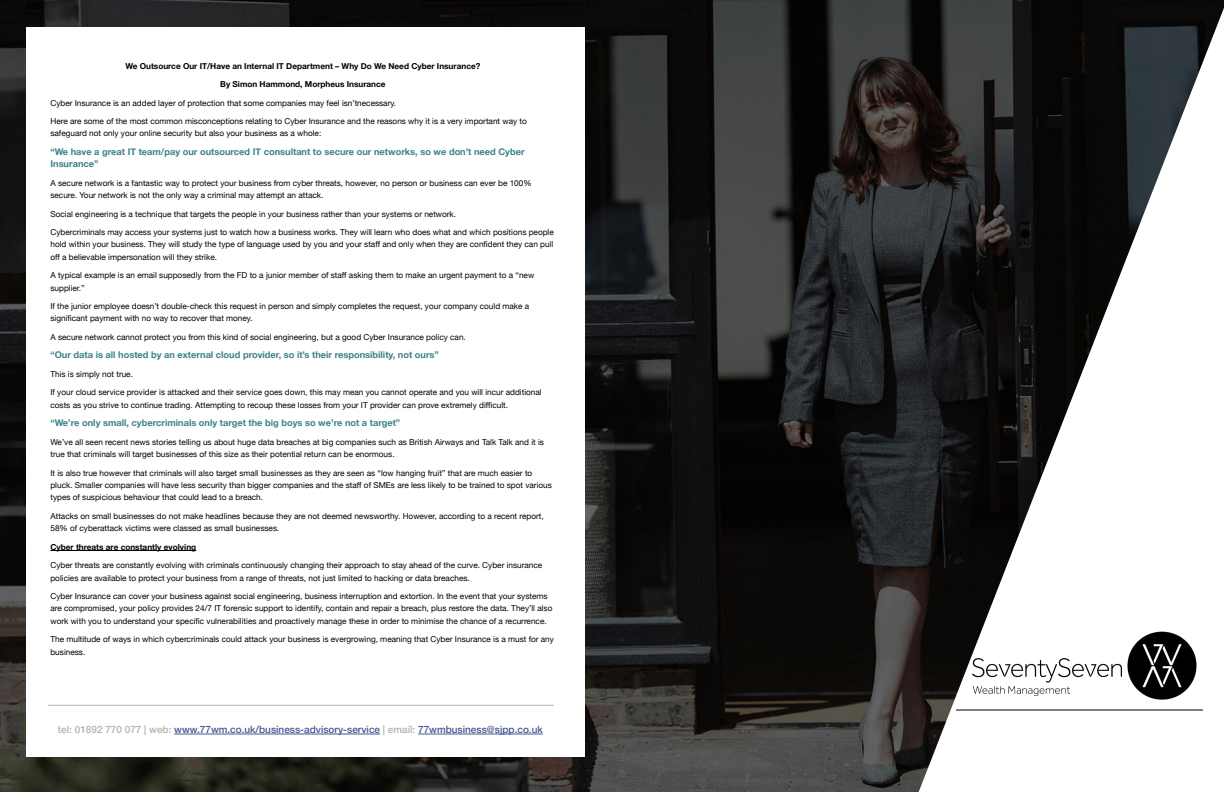
<style>
.page{position:relative;width:1224px;height:792px;background:#fff}
.page>*{position:absolute;margin:0;border:0;box-sizing:border-box;transform-origin:0 0}
.t1{font:500 10px "Helvetica Neue";color:#465792}
.t2{font:700 9.3px/12.3px "Helvetica Neue";color:#3c8287}
.t3{font:8.2px/12.3px "Helvetica Neue";color:#000}
.t4{font:700 8.2px "Helvetica Neue";color:#000}
.s1{color:#b5b1ad}
</style>
<div class="page">
<img style="left:0;top:0;width:1224px;height:792px">
<svg style="left:919px;top:8px;width:305px;height:784px"></svg>
<img style="left:1122px;top:628px;width:80px;height:74px">
<img style="left:972px;top:659px;width:149px;height:37px">
<div style="left:27px;top:27px;width:558px;height:730px;background:#fff"></div>
<hr style="left:50px;top:550px;width:146px;height:1px;background:#000">
<hr style="left:956px;top:709px;width:247px;height:1px;background:#000">
<hr style="left:174px;top:734px;width:206px;height:1px;background:#465792">
<hr style="left:418px;top:734px;width:125px;height:1px;background:#465792">
<hr style="left:48px;top:705px;width:506px;height:1px;background:#b5b1ad">
<p class="t4" style="left:125px;top:59px;width:356px">We Outsource Our IT/Have an Internal IT Department – Why Do We Need Cyber Insurance?</p>
<p class="t4" style="left:220px;top:78px;width:167px">By Simon Hammond, Morpheus Insurance</p>
<p class="t3" style="left:50px;top:97px;width:347px">Cyber Insurance is an added layer of protection that some companies may feel isn’tnecessary.</p>
<p class="t3" style="left:50px;top:115px;width:478px">Here are some of the most common misconceptions relating to Cyber Insurance and the reasons why it is a very important way to safeguard not only your online security but also your business as a whole:</p>
<p class="t2" style="left:50px;top:146px;width:476px">“We have a great IT team/pay our outsourced IT consultant to secure our networks, so we don’t need Cyber<br>Insurance”</p>
<p class="t3" style="left:50px;top:177px;width:483px">A secure network is a fantastic way to protect your business from cyber threats, however, no person or business can ever be 100% secure. Your network is not the only way a criminal may attempt an attack.</p>
<p class="t3" style="left:50px;top:208px;width:407px">Social engineering is a technique that targets the people in your business rather than your systems or network.</p>
<p class="t3" style="left:50px;top:226px;width:505px;text-align:justify">Cybercriminals may access your systems just to watch how a business works. They will learn who does what and which positions people hold within your business. They will study the type of language used by you and your staff and only when they are confident they can pull off a believable impersonation will they strike.</p>
<p class="t3" style="left:50px;top:270px;width:485px">A typical example is an email supposedly from the FD to a junior member of staff asking them to make an urgent payment to a “new supplier.”</p>
<p class="t3" style="left:50px;top:301px;width:480px">If the junior employee doesn’t double-check this request in person and simply completes the request, your company could make a significant payment with no way to recover that money.</p>
<p class="t3" style="left:50px;top:331px;width:417px">A secure network cannot protect you from this kind of social engineering, but a good Cyber Insurance policy can.</p>
<p class="t2" style="left:50px;top:349px;width:390px">“Our data is all hosted by an external cloud provider, so it’s their responsibility, not ours”</p>
<p class="t3" style="left:50px;top:368px;width:84px">This is simply not true.</p>
<p class="t3" style="left:50px;top:387px;width:493px">If your cloud service provider is attacked and their service goes down, this may mean you cannot operate and you will incur additional costs as you strive to continue trading. Attempting to recoup these losses from your IT provider can prove extremely difficult.</p>
<p class="t2" style="left:50px;top:417px;width:351px">“We’re only small, cybercriminals only target the big boys so we’re not a target”</p>
<p class="t3" style="left:50px;top:436px;width:495px">We’ve all seen recent news stories telling us about huge data breaches at big companies such as British Airways and Talk Talk and it is true that criminals will target businesses of this size as their potential return can be enormous.</p>
<p class="t3" style="left:50px;top:467px;width:503px">It is also true however that criminals will also target small businesses as they are seen as “low hanging fruit” that are much easier to pluck. Smaller companies will have less security than bigger companies and the staff of SMEs are less likely to be trained to spot various types of suspicious behaviour that could lead to a breach.</p>
<p class="t3" style="left:50px;top:510px;width:495px">Attacks on small businesses do not make headlines because they are not deemed newsworthy. However, according to a recent report,<br>58% of cyberattack victims were classed as small businesses.</p>
<p class="t4" style="left:50px;top:540px;width:147px">Cyber threats are constantly evolving</p>
<p class="t3" style="left:50px;top:560px;width:493px">Cyber threats are constantly evolving with criminals continuously changing their approach to stay ahead of the curve. Cyber insurance policies are available to protect your business from a range of threats, not just limited to hacking or data breaches.</p>
<p class="t3" style="left:50px;top:590px;width:503px">Cyber Insurance can cover your business against social engineering, business interruption and extortion. In the event that your systems are compromised, your policy provides 24/7 IT forensic support to identify, contain and repair a breach, plus restore the data. They’ll also work with you to understand your specific vulnerabilities and proactively manage these in order to minimise the chance of a recurrence.</p>
<p class="t3" style="left:50px;top:634px;width:505px">The multitude of ways in which cybercriminals could attack your business is evergrowing, meaning that Cyber Insurance is a must for any business.</p>
<p class="t1" style="left:58px;top:722px;width:486px"><span class="s1">tel: 01892 770 077 | web:</span> www.77wm.co.uk/business-advisory-service <span class="s1">| email:</span> 77wmbusiness@sjpp.co.uk</p>
</div>
